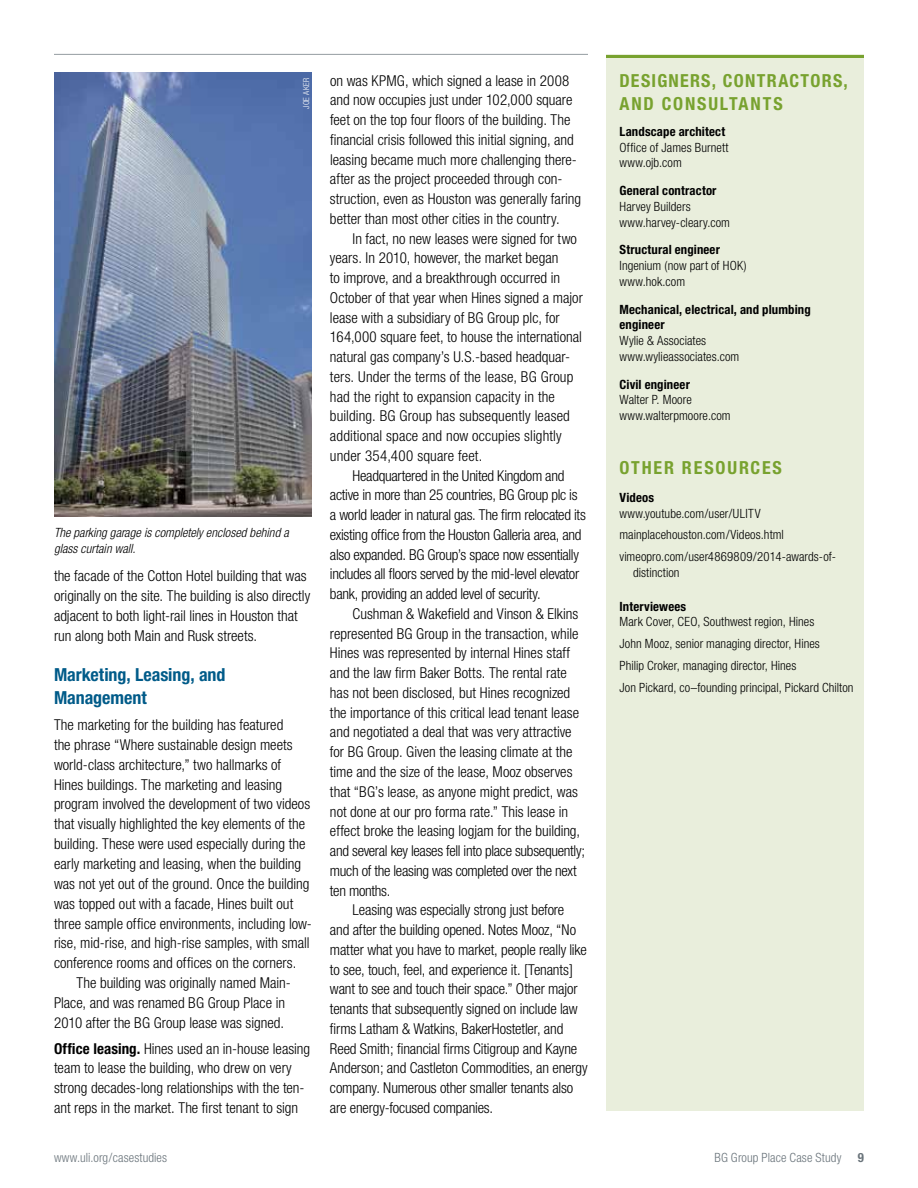
<style>
.page{position:relative;width:918px;height:1188px;background:#fff}
.page>*{position:absolute;margin:0;border:0;box-sizing:border-box;transform-origin:0 0}
.t1{font:700 condensed 18px/22.8px "Helvetica Neue";letter-spacing:-.005em;color:#005b89}
.t2{font:700 condensed 18px "Helvetica Neue";letter-spacing:.095em;color:#78a22f}
.t3{font:700 condensed 18px "Helvetica Neue";letter-spacing:.07em;color:#78a22f}
.t4{font:300 condensed 15px/19.8px "Helvetica Neue";color:#000}
.t5{font:300 condensed 15px/19.8px "Helvetica Neue";letter-spacing:-.02em;color:#000}
.t6{font:300 condensed 12.75px/15.8px "Helvetica Neue";letter-spacing:.005em;color:#000}
.t7{font:700 condensed 12.75px/15.8px "Helvetica Neue";letter-spacing:.015em;color:#000}
.t8{font:italic 300 condensed 12.75px/15.8px "Helvetica Neue";letter-spacing:.005em;color:#000}
.t9{font:300 condensed 12.75px "Helvetica Neue";letter-spacing:.01em;color:#6a747b}
.t10{font:700 condensed 12.75px "Helvetica Neue";color:#6a747b}
.t11{font:300 condensed 8.25px "Helvetica Neue";letter-spacing:.045em;color:#fff}
.s1{font-weight:700}
</style>
<div class="page">
<hr style="left:54px;top:54px;width:534px;height:1px;background:#949ca1">
<div style="left:606px;top:55px;width:258px;height:1056px;background:#e9eedc"></div>
<hr style="left:606px;top:55px;width:258px;height:3px;background:#78a22f">
<img style="left:54px;top:72px;width:258px;height:444px">
<p class="t11" style="left:301px;top:109px;width:33px;rotate:-90deg">JOE AKER</p>
<p class="t8" style="left:54px;top:525px;width:236px">The parking garage is completely enclosed behind a glass curtain wall.</p>
<p class="t4" style="left:54px;top:566px;width:258px">the facade of the Cotton Hotel building that was originally on the site. The building is also directly adjacent to both light-rail lines in Houston that run along both Main and Rusk streets.</p>
<p class="t1" style="left:54px;top:663px;width:173px">Marketing, Leasing, and<br>Management</p>
<p class="t4" style="left:54px;top:715px;width:259px">The marketing for the building has featured<br>the phrase “Where sustainable design meets world-class architecture,” two hallmarks of Hines buildings. The marketing and leasing program involved the development of two videos that visually highlighted the key elements of the building. These were used especially during the early marketing and leasing, when the building was not yet out of the ground. Once the building was topped out with a facade, Hines built out three sample office environments, including low&shy;rise, mid-rise, and high-rise samples, with small conference rooms and offices on the corners.</p>
<p class="t4" style="left:54px;top:973px;width:238px;text-indent:22px">The building was originally named Main-<br>Place, and was renamed BG Group Place in<br>2010 after the BG Group lease was signed.</p>
<p class="t4" style="left:54px;top:1038px;width:258px"><span class="s1">Office leasing.</span> Hines used an in-house leasing team to lease the building, who drew on very strong decades-long relationships with the ten&shy;ant reps in the market. The first tenant to sign</p>
<p class="t4" style="left:330px;top:70px;width:253px">on was KPMG, which signed a lease in 2008 and now occupies just under 102,000 square feet on the top four floors of the building. The financial crisis followed this initial signing, and leasing became much more challenging there&shy;after as the project proceeded through con&shy;struction, even as Houston was generally faring better than most other cities in the country.</p>
<p class="t4" style="left:330px;top:228px;width:254px;text-indent:22px">In fact, no new leases were signed for two years. In 2010, however, the market began<br>to improve, and a breakthrough occurred in October of that year when Hines signed a major lease with a subsidiary of BG Group plc, for 164,000 square feet, to house the international natural gas company’s U.S.-based headquar&shy;ters. Under the terms of the lease, BG Group had the right to expansion capacity in the building. BG Group has subsequently leased additional space and now occupies slightly under 354,400 square feet.</p>
<p class="t5" style="left:330px;top:465px;width:257px;text-indent:22px">Headquartered in the United Kingdom and active in more than 25 countries, BG Group plc is a world leader in natural gas. The firm relocated its existing office from the Houston Galleria area, and also expanded. BG Group’s space now essentially includes all floors served by the mid-level elevator bank, providing an added level of security.</p>
<p class="t4" style="left:330px;top:604px;width:257px;text-indent:22px">Cushman &amp; Wakefield and Vinson &amp; Elkins represented BG Group in the transaction, while Hines was represented by internal Hines staff and the law firm Baker Botts. The rental rate has not been disclosed, but Hines recognized the importance of this critical lead tenant lease and negotiated a deal that was very attractive for BG Group. Given the leasing climate at the time and the size of the lease, Mooz observes that “BG’s lease, as anyone might predict, was not done at our pro forma rate.” This lease in effect broke the leasing logjam for the building, and several key leases fell into place subsequently; much of the leasing was completed over the next ten months.</p>
<p class="t4" style="left:330px;top:900px;width:259px;text-indent:22px">Leasing was especially strong just before<br>and after the building opened. Notes Mooz, “No matter what you have to market, people really like to see, touch, feel, and experience it. [Tenants] want to see and touch their space.” Other major tenants that subsequently signed on include law firms Latham &amp; Watkins, BakerHostetler, and Reed Smith; financial firms Citigroup and Kayne Anderson; and Castleton Commodities, an energy company. Numerous other smaller tenants also are energy-focused companies.</p>
<p class="t3" style="left:620px;top:70px;width:230px">DESIGNERS, CONTRACTORS,</p>
<p class="t2" style="left:620px;top:93px;width:165px">AND CONSULTANTS</p>
<p class="t7" style="left:620px;top:123px;width:107px">Landscape architect</p>
<p class="t6" style="left:620px;top:139px;width:111px">Office of James Burnett www.ojb.com</p>
<p class="t7" style="left:620px;top:183px;width:99px">General contractor</p>
<p class="t6" style="left:620px;top:198px;width:112px">Harvey Builders www.harvey-cleary.com</p>
<p class="t7" style="left:620px;top:242px;width:102px">Structural engineer</p>
<p class="t6" style="left:620px;top:258px;width:129px">Ingenium (now part of HOK) www.hok.com</p>
<p class="t7" style="left:620px;top:301px;width:193px">Mechanical, electrical, and plumbing engineer</p>
<p class="t6" style="left:620px;top:333px;width:121px">Wylie &amp; Associates www.wylieassociates.com</p>
<p class="t7" style="left:620px;top:376px;width:72px">Civil engineer</p>
<p class="t6" style="left:620px;top:392px;width:113px">Walter P. Moore www.walterpmoore.com</p>
<p class="t2" style="left:620px;top:457px;width:164px">OTHER RESOURCES</p>
<p class="t7" style="left:620px;top:489px;width:36px">Videos</p>
<p class="t6" style="left:620px;top:502px;width:218px;line-height:21.8px">www.youtube.com/user/ULITV mainplacehouston.com/Videos.html vimeopro.com/user4869809/2014-awards-of-</p>
<p class="t6" style="left:633px;top:564px;width:48px">distinction</p>
<p class="t7" style="left:620px;top:598px;width:68px">Interviewees</p>
<p class="t6" style="left:620px;top:611px;width:236px;line-height:21.8px">Mark Cover, CEO, Southwest region, Hines<br>John Mooz, senior managing director, Hines<br>Philip Croker, managing director, Hines<br>Jon Pickard, co–founding principal, Pickard Chilton</p>
<p class="t9" style="left:54px;top:1150px;width:115px">www.uli.org/casestudies</p>
<p class="t9" style="left:714px;top:1150px;width:129px">BG Group Place Case Study</p>
<p class="t10" style="left:858px;top:1150px;width:8px">9</p>
</div>
